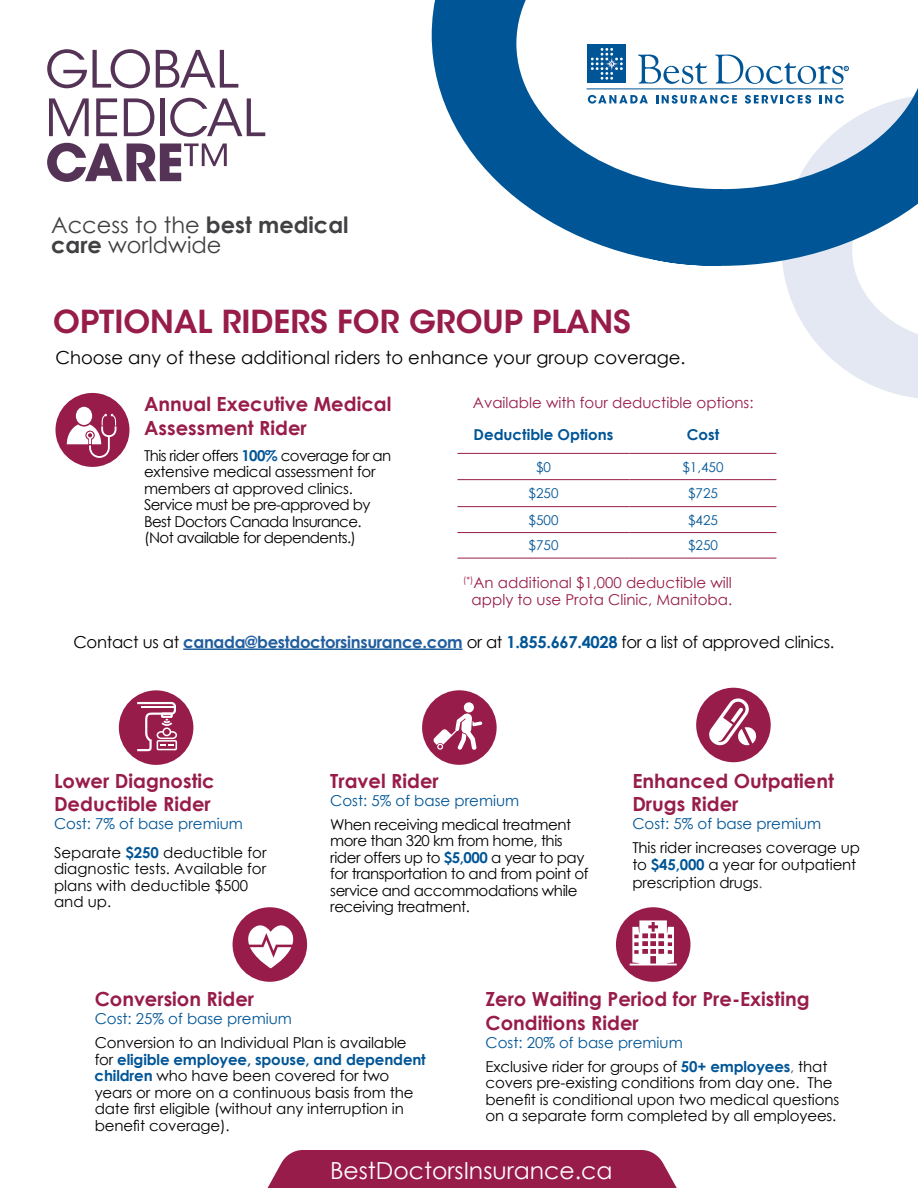
<style>
.page{position:relative;width:918px;height:1188px;background:#fff}
.page>*{position:absolute;margin:0;border:0;box-sizing:border-box;transform-origin:0 0}
.t1{font:51px/46.8px "ITC Avant Garde Std";color:#543357}
.t2{font:600 31.5px "ITC Avant Garde Std";color:#981c4a}
.t3{font:23.55px "Century Gothic";color:#fff}
.t4{font:22.5px/19.5px "Century Gothic";color:#414042}
.t5{font:700 19.5px/23.4px "Century Gothic";color:#981c4a}
.t6{font:18px "Century Gothic";color:#000}
.t7{font:16.5px "Century Gothic";letter-spacing:-.02em;color:#000}
.t8{font:15px/16.5px "Century Gothic";letter-spacing:-.01em;color:#000}
.t9{font:15px/16.5px "Century Gothic";letter-spacing:-.04em;color:#000}
.t10{font:15px/16.5px "Century Gothic";letter-spacing:-.03em;color:#000}
.t11{font:15px/16.5px "Century Gothic";color:#981c4a;text-align:center}
.t12{font:15px "Century Gothic";color:#005596}
.t13{font:700 15px "Century Gothic";color:#005596}
.t14{font:13.5px "Century Gothic";color:#005596}
.s1{font-weight:700}
.s2{font-weight:700;color:#005596}
.s3{font-weight:700;color:#215e9e}
.s4{color:#005596}
.s5{color:#58595b}
</style>
<div class="page">
<svg style="left:432px;top:0;width:486px;height:266px"></svg>
<div style="left:268px;top:1150px;width:409px;height:38px;background:#981c4a"></div>
<svg style="left:638px;top:55px;width:211px;height:29px"></svg>
<div style="left:587px;top:44px;width:39px;height:39px;background:#005596"></div>
<svg style="left:591px;top:48px;width:32px;height:32px"></svg>
<hr style="left:587px;top:89px;width:256px;height:1px;background:#005596">
<svg style="left:588px;top:95px;width:60px;height:9px"></svg>
<svg style="left:656px;top:95px;width:81px;height:9px"></svg>
<svg style="left:745px;top:95px;width:173px;height:303px"></svg>
<hr style="left:457px;top:453px;width:173px;height:1px;background:#981c4a">
<hr style="left:630px;top:453px;width:146px;height:1px;background:#981c4a">
<hr style="left:457px;top:479px;width:173px;height:1px;background:#981c4a">
<hr style="left:630px;top:479px;width:146px;height:1px;background:#981c4a">
<hr style="left:457px;top:506px;width:173px;height:1px;background:#981c4a">
<hr style="left:630px;top:506px;width:146px;height:1px;background:#981c4a">
<hr style="left:457px;top:532px;width:173px;height:1px;background:#981c4a">
<hr style="left:630px;top:532px;width:146px;height:1px;background:#981c4a">
<hr style="left:457px;top:558px;width:173px;height:1px;background:#981c4a">
<hr style="left:630px;top:558px;width:146px;height:1px;background:#981c4a">
<hr style="left:183px;top:648px;width:279px;height:2px;background:#215e9e">
<div style="left:422px;top:690px;width:75px;height:75px;background:#981c4a;border-radius:50%"></div>
<div style="left:233px;top:907px;width:74px;height:75px;background:#981c4a;border-radius:50%"></div>
<div style="left:616px;top:907px;width:74px;height:75px;background:#981c4a;border-radius:50%"></div>
<div style="left:696px;top:688px;width:75px;height:74px;background:#981c4a;border-radius:50%"></div>
<div style="left:119px;top:690px;width:74px;height:75px;background:#981c4a;border-radius:50%"></div>
<svg style="left:433px;top:702px;width:49px;height:48px"></svg>
<svg style="left:708px;top:697px;width:49px;height:49px"></svg>
<svg style="left:137px;top:702px;width:40px;height:49px"></svg>
<svg style="left:630px;top:920px;width:47px;height:45px"></svg>
<svg style="left:248px;top:925px;width:46px;height:43px"></svg>
<div style="left:56px;top:393px;width:73px;height:74px;background:#981c4a;border-radius:50%"></div>
<div style="left:76px;top:407px;width:16px;height:18px;background:#fff;border-radius:50%"></div>
<svg style="left:67px;top:414px;width:49px;height:44px"></svg>
<h1 class="t1" style="left:45px;top:46px;width:222px">GLOBAL<br>MEDICAL<br><span class="s1">CARE</span>™</h1>
<h3 class="t4" style="left:51px;top:215px;width:299px">Access to the <span class="s1">best medical care</span> worldwide</h3>
<h2 class="t2" style="left:53px;top:301px;width:579px">OPTIONAL RIDERS FOR GROUP PLANS</h2>
<p class="t6" style="left:55px;top:345px;width:632px">Choose any of these additional riders to enhance your group coverage.</p>
<h3 class="t5" style="left:144px;top:392px;width:249px">Annual Executive Medical<br>Assessment Rider</h3>
<p class="t9" style="left:144px;top:447px;width:249px">This rider offers <span class="s2">100%</span> coverage for an extensive medical assessment for members at approved clinics.<br>Service must be pre-approved by Best Doctors Canada Insurance. (Not available for dependents.)</p>
<p class="t11" style="left:473px;top:395px;width:282px">Available with four deductible options:</p>
<p class="t13" style="left:474px;top:423px;width:141px">Deductible Options</p>
<p class="t13" style="left:687px;top:423px;width:34px">Cost</p>
<p class="t14" style="left:536px;top:457px;width:16px">$0</p>
<p class="t14" style="left:682px;top:457px;width:43px">$1,450</p>
<p class="t14" style="left:529px;top:484px;width:31px">$250</p>
<p class="t14" style="left:688px;top:484px;width:31px">$725</p>
<p class="t14" style="left:529px;top:510px;width:31px">$500</p>
<p class="t14" style="left:688px;top:510px;width:31px">$425</p>
<p class="t14" style="left:529px;top:536px;width:31px">$750</p>
<p class="t14" style="left:688px;top:536px;width:31px">$250</p>
<p class="t11" style="left:463px;top:574px;width:270px"><sup>(*)</sup>An additional $1,000 deductible will apply to use Prota Clinic, Manitoba.</p>
<p class="t7" style="left:73px;top:630px;width:762px">Contact us at <span class="s3">canada@bestdoctorsinsurance.com</span> or at <span class="s2">1.855.667.4028</span> for a list of approved clinics.</p>
<h3 class="t5" style="left:54px;top:768px;width:162px">Lower Diagnostic<br>Deductible Rider</h3>
<p class="t8" style="left:54px;top:809px;width:214px;line-height:28.5px"><span class="s4">Cost: 7% of base premium<br></span>Separate <span class="s2">$250</span> deductible for</p>
<p class="t8" style="left:54px;top:860px;width:214px">diagnostic tests. Available for plans with deductible $500 and up.</p>
<h3 class="t5" style="left:330px;top:768px;width:110px">Travel Rider</h3>
<p class="t12" style="left:330px;top:790px;width:190px">Cost: 5% of base premium</p>
<p class="t10" style="left:330px;top:816px;width:260px">When receiving medical treatment more than 320 km from home, this rider offers up to <span class="s2">$5,000</span> a year to pay for transportation to and from point of service and accommodations while receiving treatment.</p>
<h3 class="t5" style="left:632px;top:768px;width:203px">Enhanced Outpatient<br>Drugs Rider</h3>
<p class="t12" style="left:632px;top:813px;width:190px">Cost: 5% of base premium</p>
<p class="t8" style="left:632px;top:839px;width:229px">This rider increases coverage up to <span class="s2">$45,000</span> a year for outpatient</p>
<p class="t8" style="left:632px;top:874px;width:132px">prescription drugs<span class="s5">.</span></p>
<h3 class="t5" style="left:95px;top:987px;width:161px">Conversion Rider</h3>
<p class="t12" style="left:95px;top:1008px;width:199px">Cost: 25% of base premium</p>
<p class="t8" style="left:95px;top:1034px;width:333px">Conversion to an Individual Plan is available for <span class="s2">eligible employee, spouse, and dependent children</span> who have been covered for two years or more on a continuous basis from the date first eligible (without any interruption in benefit coverage).</p>
<h3 class="t5" style="left:486px;top:987px;width:326px">Zero Waiting Period for Pre-Existing<br>Conditions Rider</h3>
<p class="t8" style="left:486px;top:1030px;width:343px;line-height:24px"><span class="s4">Cost: 20% of base premium<br></span>Exclusive rider for groups of <span class="s2">50+ employees</span><span class="s5">,</span> that</p>
<p class="t8" style="left:486px;top:1074px;width:355px">covers pre-existing conditions from day one. The benefit is conditional upon two medical questions on a separate form completed by all employees.</p>
<h3 class="t3" style="left:330px;top:1154px;width:284px">BestDoctorsInsurance.ca</h3>
</div>
